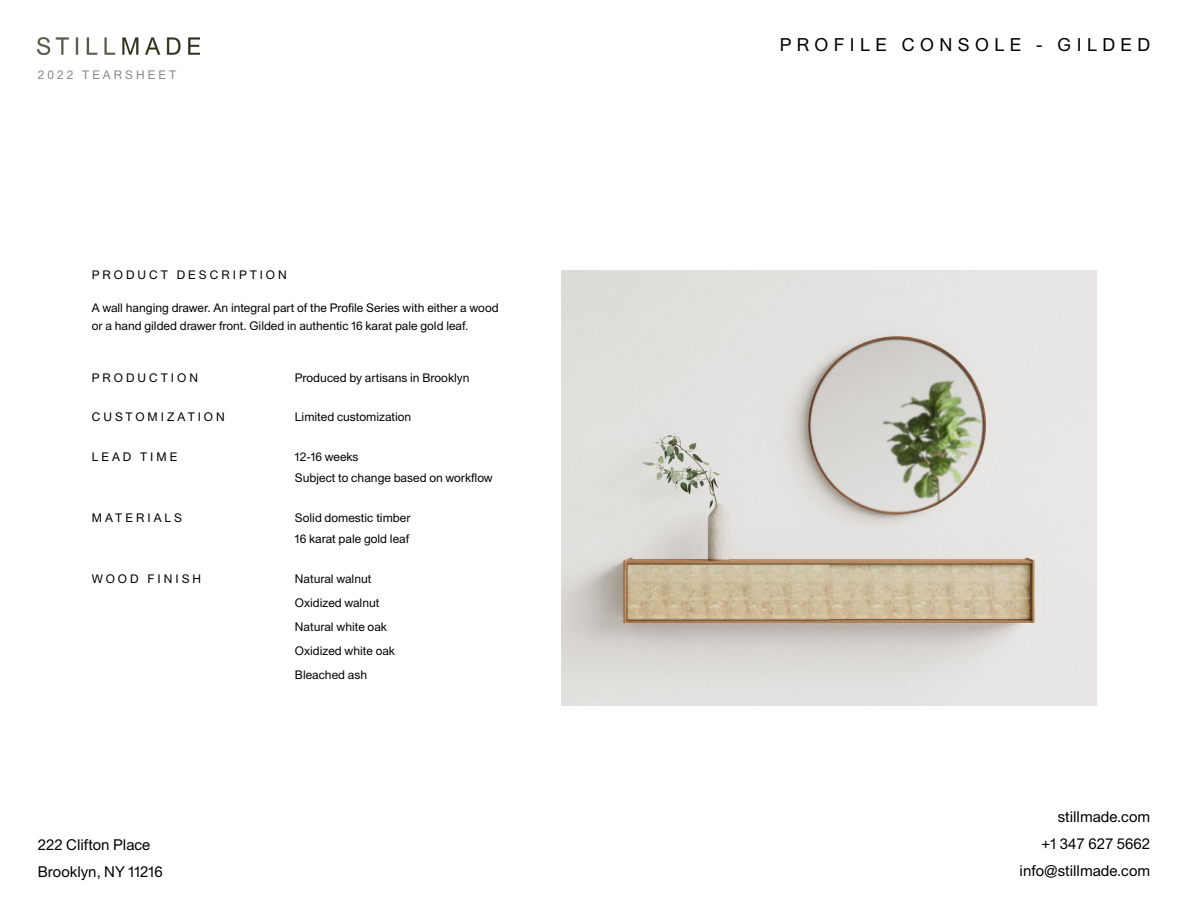
<style>
.page{position:relative;width:1188px;height:918px;background:#fff}
.page>*{position:absolute;margin:0;border:0;box-sizing:border-box;transform-origin:0 0}
.t1{font:18px "Union";letter-spacing:.3em;color:#000}
.t2{font:15px/27px "Union";color:#000}
.t3{font:12px/24px "Union";color:#000}
.t4{font:12px "Union";letter-spacing:.25em;color:#000}
.t5{font:12px "Union";letter-spacing:.25em;color:#8b887f}
</style>
<div class="page">
<img style="left:38px;top:38px;width:162px;height:17px">
<img style="left:562px;top:270px;width:534px;height:436px">
<p class="t5" style="left:38px;top:68px;width:140px">2022 TEARSHEET</p>
<p class="t4" style="left:92px;top:268px;width:197px">PRODUCT DESCRIPTION</p>
<p class="t3" style="left:92px;top:299px;width:408px;line-height:18px">A wall hanging drawer. An integral part of the Profile Series with either a wood or a hand gilded drawer front. Gilded in authentic 16 karat pale gold leaf.</p>
<p class="t4" style="left:92px;top:370px;width:108px">PRODUCTION</p>
<p class="t4" style="left:92px;top:410px;width:135px">CUSTOMIZATION</p>
<p class="t4" style="left:92px;top:450px;width:87px">LEAD TIME</p>
<p class="t4" style="left:92px;top:511px;width:92px">MATERIALS</p>
<p class="t4" style="left:92px;top:571px;width:111px">WOOD FINISH</p>
<p class="t2" style="left:38px;top:832px;width:127px">222 Clifton Place<br>Brooklyn, NY 11216</p>
<p class="t3" style="left:295px;top:365px;width:176px">Produced by artisans in Brooklyn</p>
<p class="t3" style="left:295px;top:405px;width:118px">Limited customization</p>
<p class="t3" style="left:295px;top:446px;width:199px;line-height:21px">12-16 weeks<br>Subject to change based on workflow</p>
<p class="t3" style="left:295px;top:507px;width:117px;line-height:21px">Solid domestic timber<br>16 karat pale gold leaf</p>
<p class="t3" style="left:295px;top:567px;width:102px">Natural walnut<br>Oxidized walnut<br>Natural white oak<br>Oxidized white oak<br>Bleached ash</p>
<h1 class="t1" style="left:780px;top:34px;width:372px">PROFILE CONSOLE - GILDED</h1>
<p class="t2" style="left:1020px;top:804px;width:132px;text-align:right">stillmade.com<br>+1 347 627 5662 info@stillmade.com</p>
</div>
